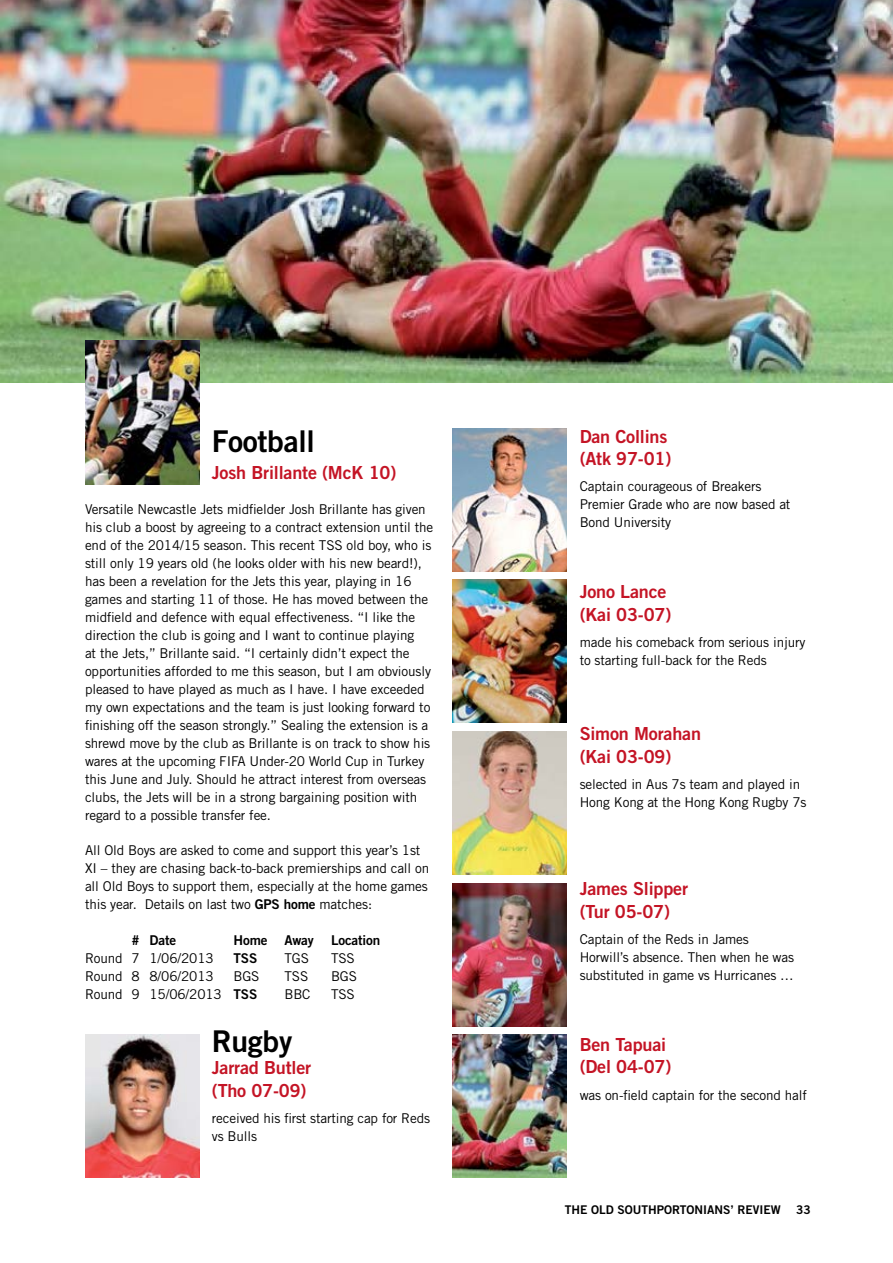
<style>
.page{position:relative;width:893px;height:1263px;background:#fff}
.page>*{position:absolute;margin:0;border:0;box-sizing:border-box;transform-origin:0 0}
.t1{font:30px "Trade Gothic Bold Two";letter-spacing:-.01em;color:#000}
.t2{font:18px "Trade Gothic Bold Two";letter-spacing:-.01em;color:#c41425}
.t3{font:13.5px/18px "Trade Gothic";letter-spacing:-.01em;color:#000}
.t4{font:13.5px "Trade Gothic Bold Two";letter-spacing:-.01em;color:#000}
.t5{font:12px "Trade Gothic Bold Two";color:#000}
.s1{font-family:"Trade Gothic Bold Two"}
</style>
<div class="page">
<img style="left:0;top:0;width:893px;height:383px">
<img style="left:453px;top:428px;width:114px;height:143px">
<img style="left:85px;top:341px;width:114px;height:143px">
<img style="left:453px;top:580px;width:114px;height:143px">
<img style="left:453px;top:731px;width:114px;height:144px">
<img style="left:453px;top:883px;width:114px;height:143px">
<img style="left:453px;top:1035px;width:114px;height:143px">
<img style="left:85px;top:1035px;width:114px;height:143px">
<p class="t1" style="left:212px;top:423px;width:104px">Football</p>
<p class="t2" style="left:212px;top:461px;width:186px">Josh Brillante (McK 10)</p>
<p class="t3" style="left:85px;top:500px;width:350px">Versatile Newcastle Jets midfielder Josh Brillante has given his club a boost by agreeing to a contract extension until the end of the 2014/15 season. This recent TSS old boy, who is still only 19 years old (he looks older with his new beard!), has been a revelation for the Jets this year, playing in 16 games and starting 11 of those. He has moved between the midfield and defence with equal effectiveness. “I like the direction the club is going and I want to continue playing<br>at the Jets,” Brillante said. “I certainly didn’t expect the opportunities afforded to me this season, but I am obviously pleased to have played as much as I have. I have exceeded my own expectations and the team is just looking forward to finishing off the season strongly.” Sealing the extension is a shrewd move by the club as Brillante is on track to show his wares at the upcoming FIFA Under-20 World Cup in Turkey this June and July. Should he attract interest from overseas clubs, the Jets will be in a strong bargaining position with regard to a possible transfer fee.</p>
<p class="t3" style="left:85px;top:841px;width:346px">All Old Boys are asked to come and support this year’s 1st XI – they are chasing back-to-back premierships and call on all Old Boys to support them, especially at the home games this year. Details on last two <span class="s1">GPS home</span> matches:</p>
<p class="t4" style="left:132px;top:932px;width:46px"># Date</p>
<p class="t4" style="left:234px;top:932px;width:36px">Home</p>
<p class="t4" style="left:285px;top:932px;width:31px">Away</p>
<p class="t4" style="left:331px;top:932px;width:51px">Location</p>
<p class="t3" style="left:85px;top:949px;width:130px">Round 7 1/06/2013</p>
<p class="t4" style="left:234px;top:950px;width:25px">TSS</p>
<p class="t3" style="left:285px;top:949px;width:26px">TGS</p>
<p class="t3" style="left:331px;top:949px;width:25px">TSS</p>
<p class="t3" style="left:85px;top:967px;width:130px">Round 8 8/06/2013</p>
<p class="t3" style="left:234px;top:967px;width:27px">BGS</p>
<p class="t3" style="left:285px;top:967px;width:25px">TSS</p>
<p class="t3" style="left:331px;top:967px;width:27px">BGS</p>
<p class="t3" style="left:85px;top:985px;width:174px">Round 9 15/06/2013 <span class="s1">TSS</span></p>
<p class="t3" style="left:285px;top:985px;width:27px">BBC</p>
<p class="t3" style="left:331px;top:985px;width:25px">TSS</p>
<p class="t1" style="left:212px;top:1023px;width:82px">Rugby</p>
<p class="t2" style="left:212px;top:1057px;width:101px">Jarrad Butler</p>
<p class="t2" style="left:212px;top:1079px;width:96px">(Tho 07-09)</p>
<p class="t3" style="left:212px;top:1109px;width:220px">received his first starting cap for Reds vs Bulls</p>
<p class="t2" style="left:580px;top:425px;width:89px">Dan Collins</p>
<p class="t2" style="left:580px;top:447px;width:93px">(Atk 97-01)</p>
<p class="t3" style="left:580px;top:477px;width:212px">Captain courageous of Breakers<br>Premier Grade who are now based at<br>Bond University</p>
<p class="t2" style="left:580px;top:581px;width:88px">Jono Lance</p>
<p class="t2" style="left:580px;top:603px;width:93px">(Kai 03-07)</p>
<p class="t3" style="left:580px;top:633px;width:227px">made his comeback from serious injury to starting full-back for the Reds</p>
<p class="t2" style="left:580px;top:723px;width:123px">Simon Morahan</p>
<p class="t2" style="left:580px;top:745px;width:93px">(Kai 03-09)</p>
<p class="t3" style="left:580px;top:775px;width:228px">selected in Aus 7s team and played in<br>Hong Kong at the Hong Kong Rugby 7s</p>
<p class="t2" style="left:580px;top:878px;width:110px">James Slipper</p>
<p class="t2" style="left:580px;top:900px;width:92px">(Tur 05-07)</p>
<p class="t3" style="left:580px;top:930px;width:216px">Captain of the Reds in James<br>Horwill’s absence. Then when he was substituted in game vs Hurricanes …</p>
<p class="t2" style="left:580px;top:1033px;width:88px">Ben Tapuai</p>
<p class="t2" style="left:580px;top:1056px;width:93px">(Del 04-07)</p>
<p class="t3" style="left:580px;top:1086px;width:229px">was on-field captain for the second half</p>
<p class="t5" style="left:565px;top:1203px;width:218px">THE OLD SOUTHPORTONIANS’ REVIEW</p>
<p class="t5" style="left:796px;top:1203px;width:16px">33</p>
</div>
